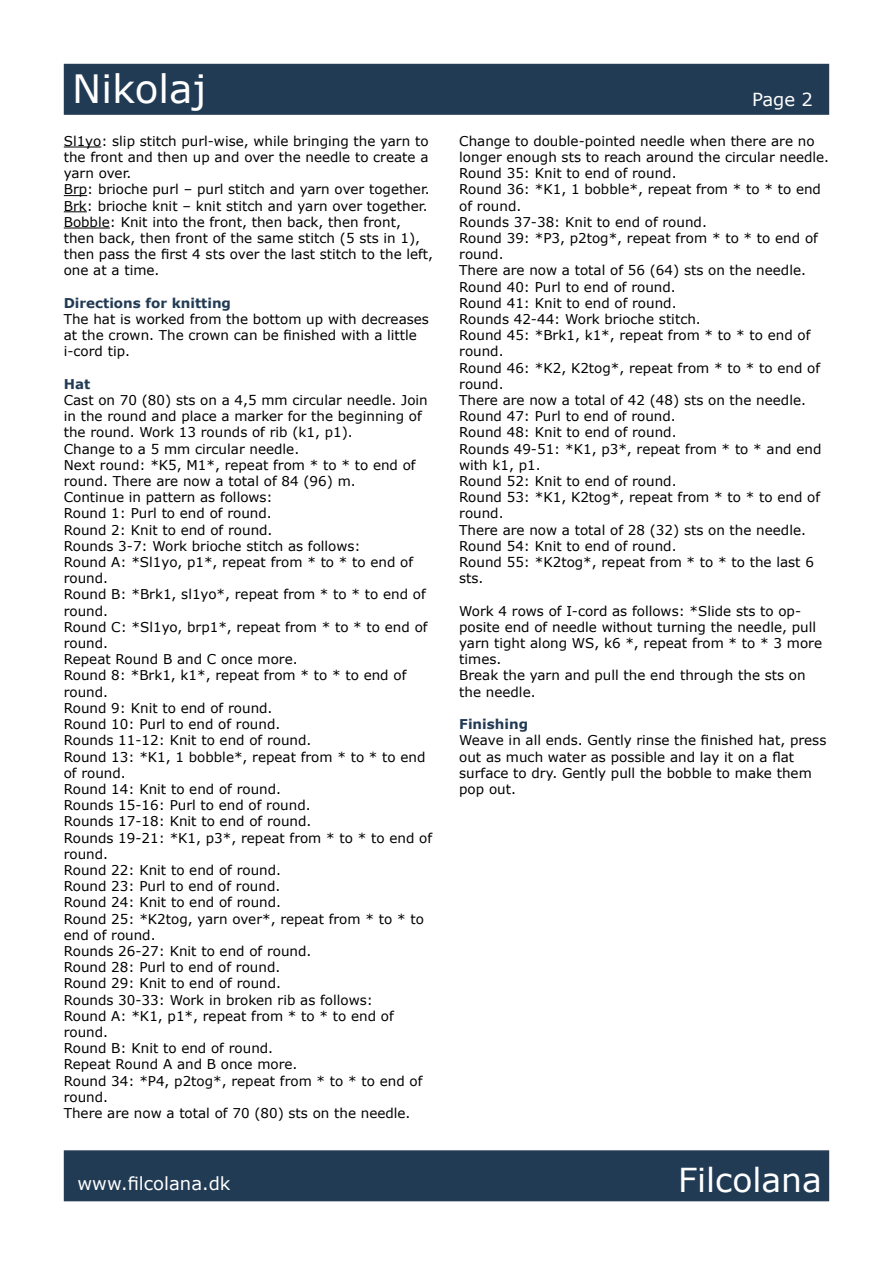
<style>
.page{position:relative;width:893px;height:1263px;background:#fff}
.page>*{position:absolute;margin:0;border:0;box-sizing:border-box;transform-origin:0 0}
.t1{font:39px "Verdana";color:#fff}
.t2{font:33px "Verdana";color:#fff}
.t3{font:18px "Verdana";color:#fff}
.t4{font:13.5px/16.2px "Verdana";color:#000}
.t5{font:700 13.5px "Verdana";color:#223b54}
</style>
<div class="page">
<div style="left:64px;top:64px;width:765px;height:51px;background:#223b54;border:2px solid #243c54"></div>
<div style="left:64px;top:1150px;width:765px;height:51px;background:#223b54;border:2px solid #243c54"></div>
<hr style="left:64px;top:147px;width:37px;height:1px;background:#000">
<svg style="left:64px;top:195px;width:23px;height:1px"></svg>
<svg style="left:64px;top:211px;width:23px;height:1px"></svg>
<hr style="left:64px;top:228px;width:46px;height:1px;background:#000">
<h1 class="t1" style="left:72px;top:62px;width:135px">Nikolaj</h1>
<p class="t4" style="left:64px;top:133px;width:371px">Sl1yo: slip stitch purl-wise, while bringing the yarn to the front and then up and over the needle to create a yarn over.<br>Brp: brioche purl – purl stitch and yarn over together.<br>Brk: brioche knit – knit stitch and yarn over together.<br>Bobble: Knit into the front, then back, then front, then back, then front of the same stitch (5 sts in 1), then pass the first 4 sts over the last stitch to the left, one at a time.</p>
<p class="t5" style="left:64px;top:293px;width:169px">Directions for knitting</p>
<p class="t4" style="left:64px;top:311px;width:367px">The hat is worked from the bottom up with decreases at the crown. The crown can be finished with a little i-cord tip.</p>
<p class="t5" style="left:64px;top:374px;width:28px">Hat</p>
<p class="t4" style="left:64px;top:392px;width:370px">Cast on 70 (80) sts on a 4,5 mm circular needle. Join in the round and place a marker for the beginning of the round. Work 13 rounds of rib (k1, p1).<br>Change to a 5 mm circular needle.<br>Next round: *K5, M1*, repeat from * to * to end of round. There are now a total of 84 (96) m.<br>Continue in pattern as follows:<br>Round 1: Purl to end of round.<br>Round 2: Knit to end of round.<br>Rounds 3-7: Work brioche stitch as follows:<br>Round A: *Sl1yo, p1*, repeat from * to * to end of round.<br>Round B: *Brk1, sl1yo*, repeat from * to * to end of round.<br>Round C: *Sl1yo, brp1*, repeat from * to * to end of round.<br>Repeat Round B and C once more.<br>Round 8: *Brk1, k1*, repeat from * to * to end of round.<br>Round 9: Knit to end of round.<br>Round 10: Purl to end of round.<br>Rounds 11-12: Knit to end of round.<br>Round 13: *K1, 1 bobble*, repeat from * to * to end of round.<br>Round 14: Knit to end of round.<br>Rounds 15-16: Purl to end of round.<br>Rounds 17-18: Knit to end of round.<br>Rounds 19-21: *K1, p3*, repeat from * to * to end of round.<br>Round 22: Knit to end of round.<br>Round 23: Purl to end of round.<br>Round 24: Knit to end of round.<br>Round 25: *K2tog, yarn over*, repeat from * to * to end of round.<br>Rounds 26-27: Knit to end of round.<br>Round 28: Purl to end of round.<br>Round 29: Knit to end of round.<br>Rounds 30-33: Work in broken rib as follows:<br>Round A: *K1, p1*, repeat from * to * to end of round.<br>Round B: Knit to end of round.<br>Repeat Round A and B once more.<br>Round 34: *P4, p2tog*, repeat from * to * to end of round.<br>There are now a total of 70 (80) sts on the needle.</p>
<h3 class="t3" style="left:752px;top:87px;width:62px">Page 2</h3>
<p class="t4" style="left:459px;top:133px;width:371px">Change to double-pointed needle when there are no longer enough sts to reach around the circular needle.<br>Round 35: Knit to end of round.<br>Round 36: *K1, 1 bobble*, repeat from * to * to end of round.<br>Rounds 37-38: Knit to end of round.<br>Round 39: *P3, p2tog*, repeat from * to * to end of round.<br>There are now a total of 56 (64) sts on the needle.<br>Round 40: Purl to end of round.<br>Round 41: Knit to end of round.<br>Rounds 42-44: Work brioche stitch.<br>Round 45: *Brk1, k1*, repeat from * to * to end of round.<br>Round 46: *K2, K2tog*, repeat from * to * to end of round.<br>There are now a total of 42 (48) sts on the needle.<br>Round 47: Purl to end of round.<br>Round 48: Knit to end of round.<br>Rounds 49-51: *K1, p3*, repeat from * to * and end with k1, p1.<br>Round 52: Knit to end of round.<br>Round 53: *K1, K2tog*, repeat from * to * to end of round.<br>There are now a total of 28 (32) sts on the needle.<br>Round 54: Knit to end of round.<br>Round 55: *K2tog*, repeat from * to * to the last 6 sts.</p>
<p class="t4" style="left:459px;top:602px;width:364px">Work 4 rows of I-cord as follows: *Slide sts to op&shy;posite end of needle without turning the needle, pull yarn tight along WS, k6 *, repeat from * to * 3 more times.<br>Break the yarn and pull the end through the sts on the needle.</p>
<p class="t5" style="left:459px;top:715px;width:70px">Finishing</p>
<p class="t4" style="left:459px;top:732px;width:369px">Weave in all ends. Gently rinse the finished hat, press out as much water as possible and lay it on a flat surface to dry. Gently pull the bobble to make them pop out.</p>
<h3 class="t3" style="left:78px;top:1171px;width:154px">www.filcolana.dk</h3>
<h2 class="t2" style="left:678px;top:1157px;width:145px">Filcolana</h2>
</div>
